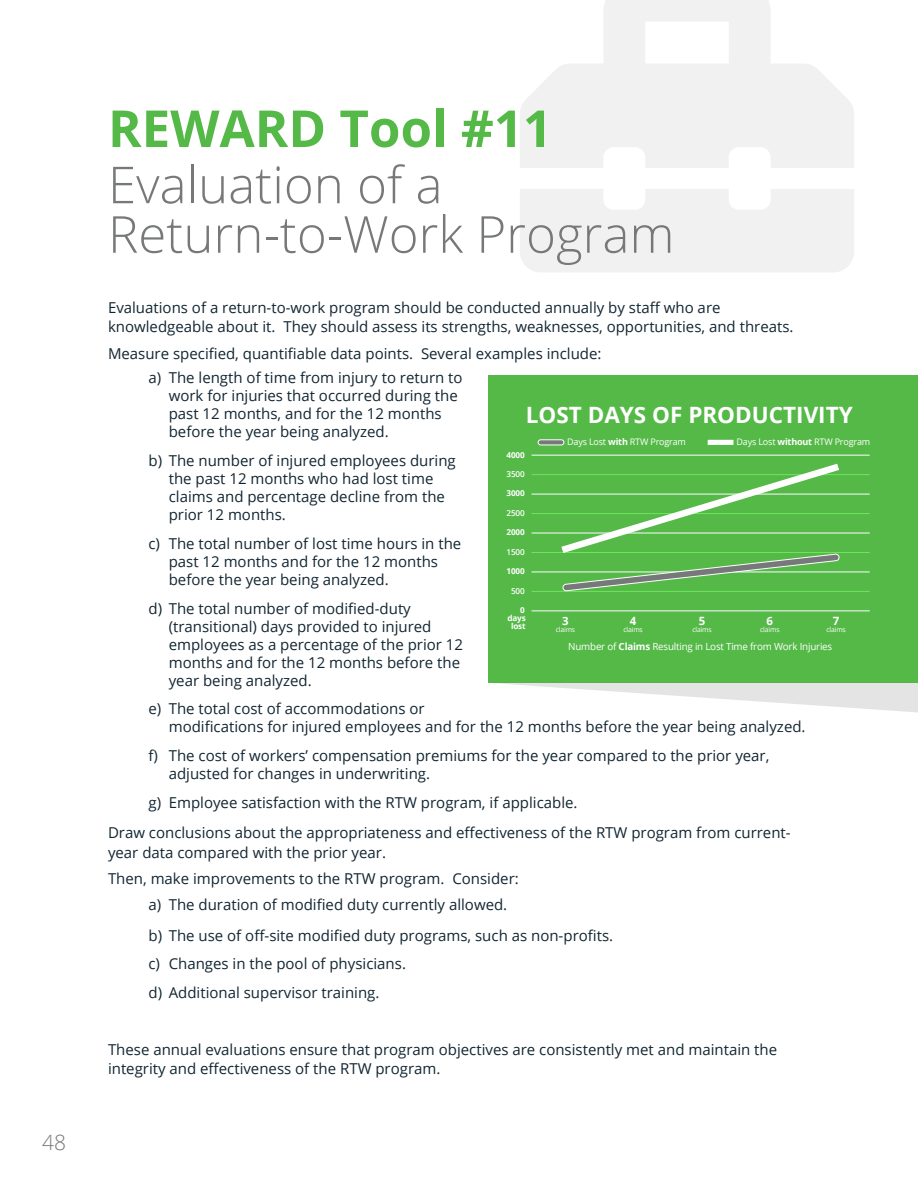
<style>
.page{position:relative;width:918px;height:1188px;background:#fff}
.page>*{position:absolute;margin:0;border:0;box-sizing:border-box;transform-origin:0 0}
.t1{font:300 51px/49.5px "Open Sans";color:#777879}
.t2{font:700 51px "Open Sans";color:#55b948}
.Heading_1{font:700 22.5px "Open Sans";color:#fff}
.t3{font:300 21px "Open Sans";color:#777879}
.t4{font:15px/18px "Open Sans";color:#122632}
.t5{font:700 11.4px "Open Sans";color:#fff}
.t6{font:9.75px "Open Sans";letter-spacing:-.02em;color:#fff}
.t7{font:9px "Open Sans";letter-spacing:-.02em;color:#fff}
.t8{font:700 8.1px/8.9px "Open Sans";letter-spacing:-.02em;color:#fff;text-align:center}
.t9{font:600 8.1px "Open Sans";letter-spacing:-.02em;color:#fff}
.t10{font:6.9px "Open Sans";letter-spacing:-.02em;color:#fff}
.s1{font-weight:700}
</style>
<div class="page">
<div style="left:488px;top:376px;width:430px;height:307px;background:#55b948"></div>
<svg style="left:496px;top:683px;width:422px;height:29px"></svg>
<svg style="left:520px;top:0;width:334px;height:272px;fill:#f1f1f1"></svg>
<div style="left:538px;top:440px;width:26px;height:5px;background:#777879;border-radius:3px"></div>
<div style="left:538px;top:439px;width:26px;height:6px;border:1px solid #fff;border-radius:3px"></div>
<div style="left:710px;top:440px;width:21px;height:5px;background:#fff"></div>
<hr style="left:532px;top:611px;width:338px;height:1px;background:#fafcff">
<hr style="left:532px;top:591px;width:338px;height:1px;background:#6de55c">
<hr style="left:532px;top:572px;width:338px;height:1px;background:#fafcff">
<hr style="left:532px;top:552px;width:338px;height:1px;background:#6de55c">
<hr style="left:532px;top:533px;width:338px;height:1px;background:#fafcff">
<hr style="left:532px;top:513px;width:338px;height:1px;background:#6de55c">
<hr style="left:532px;top:494px;width:338px;height:1px;background:#fafcff">
<hr style="left:532px;top:474px;width:338px;height:1px;background:#6de55c">
<hr style="left:532px;top:455px;width:338px;height:1px;background:#fafcff">
<svg style="left:557px;top:463px;width:286px;height:128px"></svg>
<h3 class="t3" style="left:42px;top:1128px;width:25px">48</h3>
<p class="t2" style="left:108px;top:92px;width:446px">REWARD Tool #11</p>
<p class="t1" style="left:108px;top:159px;width:568px">Evaluation of a<br>Return-to-Work Program</p>
<p class="t4" style="left:108px;top:297px;width:687px;line-height:19.5px">Evaluations of a return-to-work program should be conducted annually by staff who are knowledgeable about it. They should assess its strengths, weaknesses, opportunities, and threats.</p>
<p class="t4" style="left:108px;top:344px;width:495px">Measure specified, quantifiable data points. Several examples include:</p>
<p class="t4" style="left:169px;top:368px;width:295px;text-indent:-20px">a) The length of time from injury to return to work for injuries that occurred during the past 12 months, and for the 12 months before the year being analyzed.</p>
<p class="t4" style="left:169px;top:451px;width:289px;text-indent:-20px">b) The number of injured employees during the past 12 months who had lost time claims and percentage decline from the prior 12 months.</p>
<p class="t4" style="left:169px;top:534px;width:294px;text-indent:-20px">c) The total number of lost time hours in the past 12 months and for the 12 months before the year being analyzed.</p>
<p class="t4" style="left:169px;top:599px;width:296px;text-indent:-20px">d) The total number of modified-duty (transitional) days provided to injured employees as a percentage of the prior 12 months and for the 12 months before the year being analyzed.</p>
<p class="t4" style="left:169px;top:700px;width:638px;text-indent:-20px">e) The total cost of accommodations or<br>modifications for injured employees and for the 12 months before the year being analyzed.</p>
<p class="t4" style="left:169px;top:746px;width:602px;text-indent:-20px">f) The cost of workers’ compensation premiums for the year compared to the prior year, adjusted for changes in underwriting.</p>
<p class="t4" style="left:148px;top:793px;width:431px">g) Employee satisfaction with the RTW program, if applicable.</p>
<p class="t4" style="left:108px;top:823px;width:684px;line-height:19.5px">Draw conclusions about the appropriateness and effectiveness of the RTW program from current&shy;year data compared with the prior year.</p>
<p class="t4" style="left:108px;top:869px;width:412px">Then, make improvements to the RTW program. Consider:</p>
<p class="t4" style="left:148px;top:896px;width:360px">a) The duration of modified duty currently allowed.</p>
<p class="t4" style="left:148px;top:926px;width:466px">b) The use of off-site modified duty programs, such as non-profits.</p>
<p class="t4" style="left:148px;top:955px;width:259px">c) Changes in the pool of physicians.</p>
<p class="t4" style="left:148px;top:983px;width:232px">d) Additional supervisor training.</p>
<p class="Heading_1" style="left:526px;top:399px;width:328px">LOST DAYS OF PRODUCTIVITY</p>
<p class="t7" style="left:567px;top:436px;width:120px">Days Lost <span class="s1">with</span> RTW Program</p>
<p class="t7" style="left:737px;top:436px;width:135px">Days Lost <span class="s1">without</span> RTW Program</p>
<p class="t8" style="left:507px;top:450px;width:20px">4000</p>
<p class="t9" style="left:507px;top:469px;width:20px">3500</p>
<p class="t8" style="left:507px;top:489px;width:20px">3000</p>
<p class="t9" style="left:507px;top:507px;width:20px">2500</p>
<p class="t8" style="left:507px;top:528px;width:20px">2000</p>
<p class="t9" style="left:507px;top:546px;width:20px">1500</p>
<p class="t8" style="left:507px;top:567px;width:20px">1000</p>
<p class="t9" style="left:511px;top:585px;width:15px">500</p>
<p class="t8" style="left:520px;top:605px;width:6px">0</p>
<p class="t8" style="left:507px;top:613px;width:20px">days lost</p>
<p class="t5" style="left:562px;top:613px;width:8px">3</p>
<p class="t10" style="left:556px;top:625px;width:21px">claims</p>
<p class="t5" style="left:767px;top:613px;width:8px">6</p>
<p class="t10" style="left:760px;top:625px;width:21px">claims</p>
<p class="t5" style="left:630px;top:613px;width:8px">4</p>
<p class="t10" style="left:623px;top:625px;width:21px">claims</p>
<p class="t5" style="left:699px;top:613px;width:8px">5</p>
<p class="t10" style="left:692px;top:625px;width:21px">claims</p>
<p class="t5" style="left:833px;top:613px;width:8px">7</p>
<p class="t10" style="left:826px;top:625px;width:21px">claims</p>
<p class="t6" style="left:568px;top:640px;width:265px">Number of <span class="s1">Claims</span> Resulting in Lost Time from Work Injuries</p>
<p class="t4" style="left:108px;top:1039px;width:671px;line-height:19.5px">These annual evaluations ensure that program objectives are consistently met and maintain the integrity and effectiveness of the RTW program.</p>
</div>
